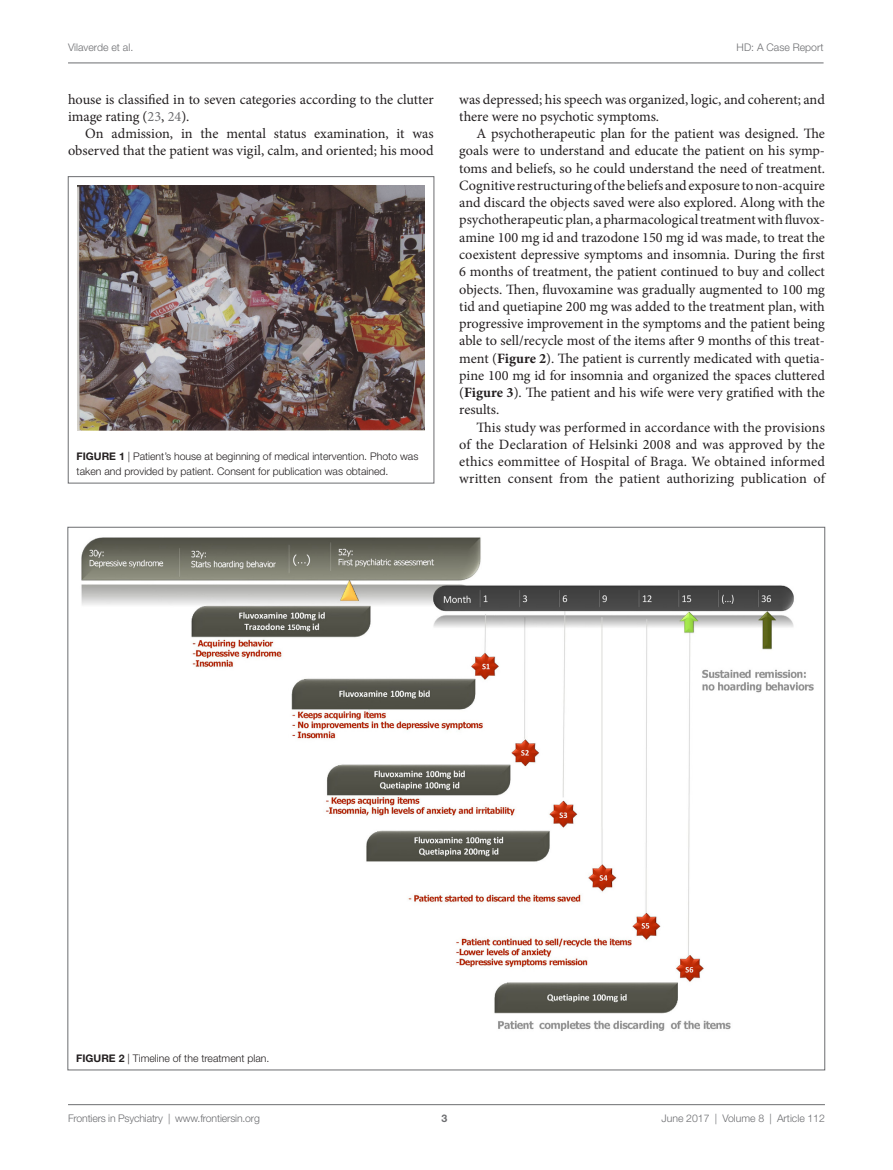
<style>
.page{position:relative;width:893px;height:1170px;background:#fff}
.page>*{position:absolute;margin:0;border:0;box-sizing:border-box;transform-origin:0 0}
.t1{font:14.25px/17.2px "Minion Pro";color:#231f20}
.t2{font:300 10.5px/14.2px "Helvetica Neue LT Std";color:#231f20}
.t3{font:300 10.5px "Helvetica Neue LT Std";color:#6c6d70}
.t4{font:700 10.5px "Helvetica Neue LT Std";color:#6c6d70}
.s1{color:#6c6d70}
.s2{font-weight:700}
</style>
<div class="page">
<img style="left:78px;top:185px;width:346px;height:245px">
<div style="left:68px;top:176px;width:366px;height:307px;border:1px solid #6c6d70"></div>
<img style="left:81px;top:537px;width:733px;height:494px">
<hr style="left:68px;top:1104px;width:757px;height:1px;background:#6c6d70">
<hr style="left:68px;top:63px;width:755px;height:1px;background:#6c6d70">
<p class="t3" style="left:68px;top:41px;width:67px">Vilaverde et al.</p>
<p class="t3" style="left:737px;top:41px;width:88px">HD: A Case Report</p>
<p class="t1" style="left:68px;top:90px;width:367px">house is classified in to seven categories according to the clutter image rating (<span class="s1">23</span>, <span class="s1">24</span>).</p>
<p class="t1" style="left:68px;top:125px;width:367px;text-align:right">On admission, in the mental status examination, it was observed that the patient was vigil, calm, and oriented; his mood</p>
<p class="t2" style="left:77px;top:449px;width:343px"><span class="s2">FIGURE 1</span> | Patient’s house at beginning of medical intervention. Photo was taken and provided by patient. Consent for publication was obtained.</p>
<p class="t1" style="left:459px;top:90px;width:367px">was depressed; his speech was organized, logic, and coherent; and there were no psychotic symptoms.</p>
<p class="t1" style="left:459px;top:125px;width:367px;text-align:justify;text-indent:17px">A psychotherapeutic plan for the patient was designed. The goals were to understand and educate the patient on his symp&shy;toms and beliefs, so he could understand the need of treatment.<br>Cognitive restructuring of the beliefs and exposure to non-acquire and discard the objects saved were also explored. Along with the psychotherapeutic plan, a pharmacological treatment with fluvox&shy;amine 100 mg id and trazodone 150 mg id was made, to treat the coexistent depressive symptoms and insomnia. During the first 6 months of treatment, the patient continued to buy and collect objects. Then, fluvoxamine was gradually augmented to 100 mg tid and quetiapine 200 mg was added to the treatment plan, with progressive improvement in the symptoms and the patient being able to sell/recycle most of the items after 9 months of this treat&shy;ment (<span class="s2">Figure 2</span>). The patient is currently medicated with quetia&shy;pine 100 mg id for insomnia and organized the spaces cluttered (<span class="s2">Figure 3</span>). The patient and his wife were very gratified with the results.</p>
<p class="t1" style="left:459px;top:418px;width:367px;text-align:justify;text-indent:17px">This study was performed in accordance with the provisions of the Declaration of Helsinki 2008 and was approved by the ethics eommittee of Hospital of Braga. We obtained informed written consent from the patient authorizing publication of</p>
<p class="t2" style="left:76px;top:1050px;width:195px"><span class="s2">FIGURE 2</span> | Timeline of the treatment plan.</p>
<p class="t3" style="left:68px;top:1111px;width:193px">Frontiers in Psychiatry | www.frontiersin.org</p>
<p class="t3" style="left:662px;top:1111px;width:165px">June 2017 | Volume 8 | Article 112</p>
<p class="t4" style="left:441px;top:1111px;width:7px">3</p>
</div>
